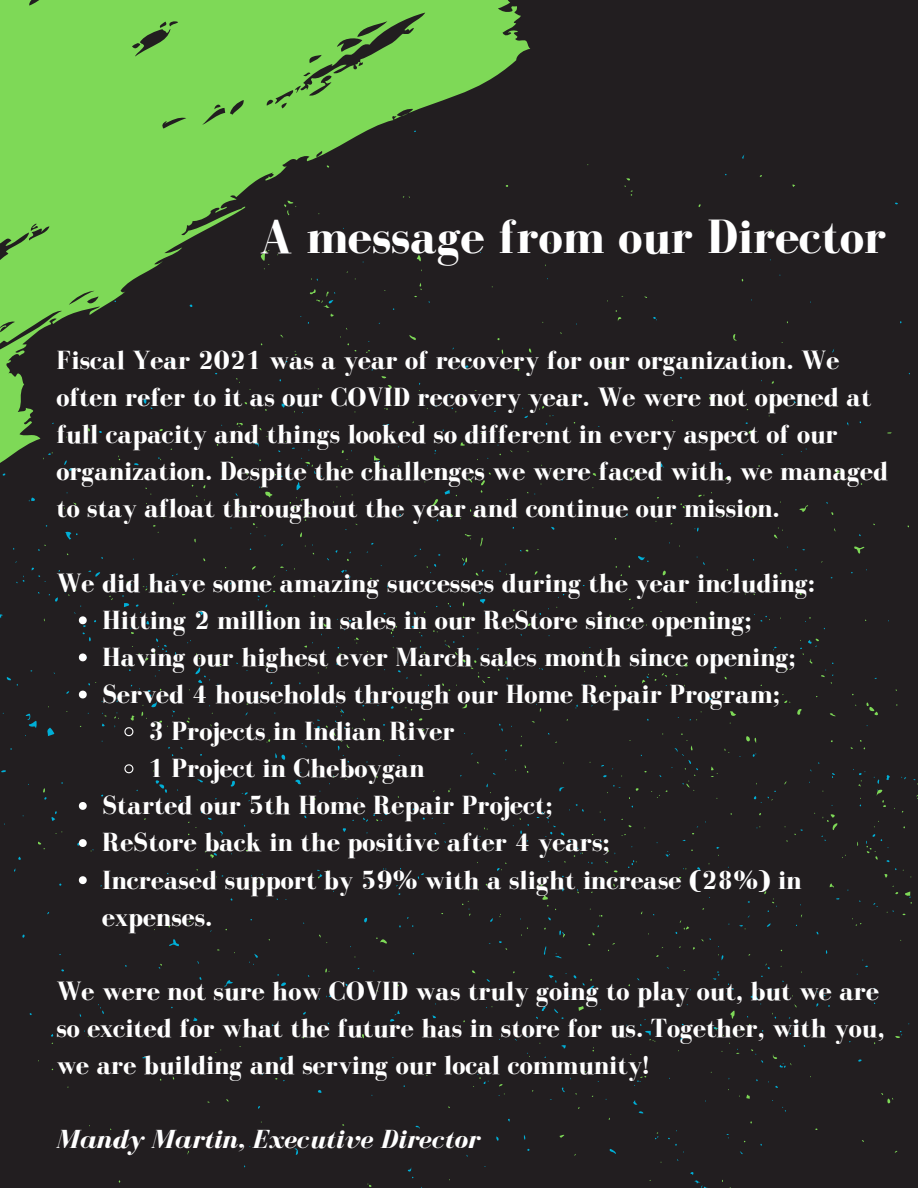
<style>
.page{position:relative;width:918px;height:1188px;background:#221e20}
.page>*{position:absolute;margin:0;border:0;box-sizing:border-box;transform-origin:0 0}
.t1{font:700 49.5px "Bodoni FLF";color:#fff}
.t2{font:700 27px/37.2px "Bodoni FLF";color:#fff}
.t3{font:italic 700 27px "Bodoni FLF";color:#fff}
</style>
<div class="page">
<svg style="left:0;top:0;width:644px;height:788px;background:#5b9142"></svg>
<div style="left:38px;top:164px;width:880px;height:1024px;background:#221e20"></div>
<svg style="left:79px;top:616px;width:8px;height:8px"></svg>
<svg style="left:79px;top:653px;width:8px;height:8px"></svg>
<svg style="left:79px;top:691px;width:8px;height:7px"></svg>
<svg style="left:124px;top:726px;width:10px;height:11px"></svg>
<svg style="left:124px;top:763px;width:10px;height:11px"></svg>
<svg style="left:79px;top:802px;width:8px;height:8px"></svg>
<svg style="left:79px;top:839px;width:8px;height:8px"></svg>
<svg style="left:79px;top:876px;width:8px;height:8px"></svg>
<p class="t1" style="left:259px;top:210px;width:629px">A message from our Director</p>
<p class="t2" style="left:56px;top:341px;width:833px">Fiscal Year 2021 was a year of recovery for our organization. We often refer to it as our COVID recovery year. We were not opened at full capacity and things looked so different in every aspect of our organization. Despite the challenges we were faced with, we managed to stay afloat throughout the year and continue our mission.</p>
<p class="t2" style="left:56px;top:564px;width:760px">We did have some amazing successes during the year including:</p>
<p class="t2" style="left:102px;top:601px;width:651px">Hitting 2 million in sales in our ReStore since opening;</p>
<p class="t2" style="left:102px;top:638px;width:695px">Having our highest ever March sales month since opening;</p>
<p class="t2" style="left:102px;top:675px;width:679px">Served 4 households through our Home Repair Program;</p>
<p class="t2" style="left:148px;top:712px;width:308px">3 Projects in Indian River</p>
<p class="t2" style="left:148px;top:750px;width:278px">1 Project in Cheboygan</p>
<p class="t2" style="left:102px;top:787px;width:452px">Started our 5th Home Repair Project;</p>
<p class="t2" style="left:102px;top:824px;width:509px">ReStore back in the positive after 4 years;</p>
<p class="t2" style="left:102px;top:861px;width:701px">Increased support by 59% with a slight increase (28%) in expenses.</p>
<p class="t2" style="left:56px;top:972px;width:830px">We were not sure how COVID was truly going to play out, but we are so excited for what the future has in store for us. Together, with you, we are building and serving our local community!</p>
<p class="t3" style="left:56px;top:1125px;width:425px">Mandy Martin, Executive Director</p>
</div>
